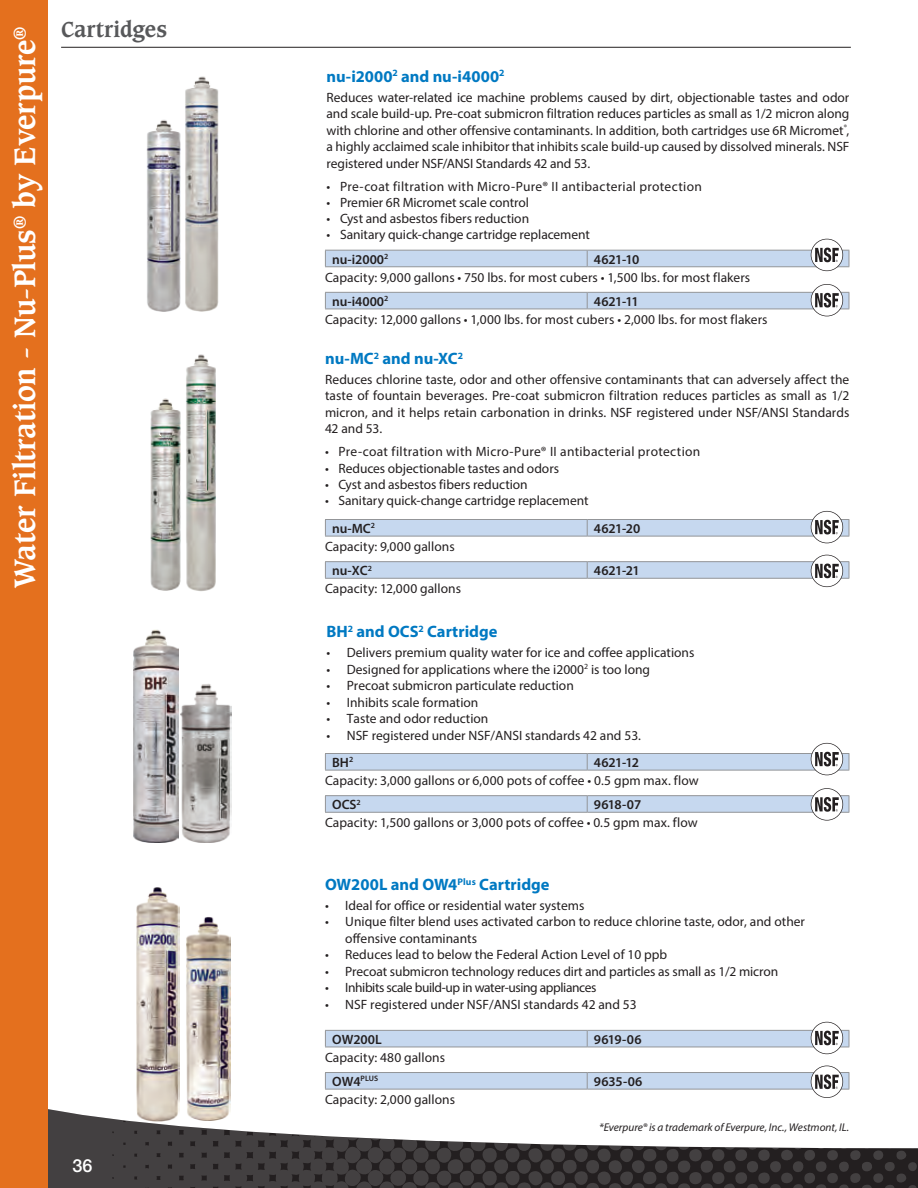
<style>
.page{position:relative;width:918px;height:1188px;background:#fff}
.page>*{position:absolute;margin:0;border:0;box-sizing:border-box;transform-origin:0 0}
.Top_Bar_Heading{font:700 28.5px "Caxton Std";letter-spacing:-.01em;color:#fff}
.subheaders{font:700 21px "Caxton Std";color:#57585a}
.t1{font:500 18px "Helvetica Neue LT Pro";color:#fff}
.Product_Name{font:700 16.5px "Myriad Pro";color:#0079c2}
.description_copy{font:13.5px/16.5px "Myriad Pro";color:#231f20;text-align:justify}
.description_copy-2{font:13.5px "Myriad Pro";letter-spacing:.02em;color:#231f20}
.Part_Number{font:600 13.5px "Myriad Pro";color:#231f20}
.description_copy-3{font:13.5px "Myriad Pro";letter-spacing:-.03em;color:#231f20}
.sidenote{font:italic 11.25px "Myriad Pro";color:#231f20}
.Part_Number-2{font:600 7.8px "Myriad Pro";color:#231f20}
.s1{font-size:13.5px}
</style>
<div class="page">
<div style="left:0;top:0;width:47px;height:1188px;background:#e4701e"></div>
<img style="left:185px;top:76px;width:34px;height:235px">
<img style="left:147px;top:120px;width:34px;height:191px">
<img style="left:186px;top:354px;width:30px;height:237px">
<img style="left:150px;top:398px;width:30px;height:193px">
<img style="left:180px;top:684px;width:51px;height:159px">
<img style="left:134px;top:629px;width:44px;height:214px">
<img style="left:136px;top:887px;width:44px;height:179px">
<img style="left:186px;top:917px;width:44px;height:149px">
<hr style="left:61px;top:47px;width:790px;height:1px;background:#231f20">
<svg style="left:325px;top:1022px;width:525px;height:32px"></svg>
<svg style="left:47px;top:1066px;width:871px;height:122px"></svg>
<svg style="left:325px;top:743px;width:525px;height:32px"></svg>
<svg style="left:325px;top:788px;width:525px;height:33px"></svg>
<svg style="left:325px;top:511px;width:525px;height:32px"></svg>
<svg style="left:325px;top:555px;width:525px;height:32px"></svg>
<svg style="left:325px;top:239px;width:525px;height:32px"></svg>
<svg style="left:325px;top:284px;width:525px;height:32px"></svg>
<p class="Top_Bar_Heading" style="left:7px;top:588px;width:563px;rotate:-90deg">Water Filtration - Nu-Plus<sup>®</sup> by Everpure<sup>®</sup></p>
<p class="subheaders" style="left:61px;top:17px;width:107px">Cartridges</p>
<h3 class="t1" style="left:72px;top:1155px;width:22px">36</h3>
<p class="Product_Name" style="left:327px;top:66px;width:179px">nu-i2000<sup>2</sup> and nu-i4000<sup>2</sup></p>
<p class="description_copy" style="left:327px;top:89px;width:524px">Reduces water-related ice machine problems caused by dirt, objectionable tastes and odor and scale build-up. Pre-coat submicron filtration reduces particles as small as 1/2 micron along with chlorine and other offensive contaminants. In addition, both cartridges use 6R Micromet<sup>®</sup>, a highly acclaimed scale inhibitor that inhibits scale build-up caused by dissolved minerals. NSF registered under NSF/ANSI Standards 42 and 53.</p>
<p class="description_copy-2" style="left:327px;top:178px;width:377px">• Pre-coat filtration with Micro-Pure® II antibacterial protection</p>
<p class="description_copy" style="left:327px;top:194px;width:204px">• Premier 6R Micromet scale control</p>
<p class="description_copy" style="left:327px;top:210px;width:204px">• Cyst and asbestos fibers reduction</p>
<p class="description_copy" style="left:327px;top:226px;width:265px">• Sanitary quick-change cartridge replacement</p>
<p class="Part_Number" style="left:332px;top:250px;width:58px">nu-i2000<sup>2</sup></p>
<p class="Part_Number" style="left:594px;top:250px;width:47px">4621-10</p>
<p class="description_copy" style="left:325px;top:269px;width:427px">Capacity: 9,000 gallons • 750 lbs. for most cubers • 1,500 lbs. for most flakers</p>
<p class="Part_Number" style="left:332px;top:293px;width:58px">nu-i4000<sup>2</sup></p>
<p class="Part_Number" style="left:594px;top:293px;width:46px">4621-11</p>
<p class="description_copy" style="left:325px;top:311px;width:444px">Capacity: 12,000 gallons • 1,000 lbs. for most cubers • 2,000 lbs. for most flakers</p>
<p class="Product_Name" style="left:325px;top:348px;width:140px">nu-MC<sup>2</sup> and nu-XC<sup>2</sup></p>
<p class="description_copy" style="left:325px;top:371px;width:526px">Reduces chlorine taste, odor and other offensive contaminants that can adversely affect the taste of fountain beverages. Pre-coat submicron filtration reduces particles as small as 1/2 micron, and it helps retain carbonation in drinks. NSF registered under NSF/ANSI Standards 42 and 53.</p>
<p class="description_copy-2" style="left:325px;top:443px;width:377px">• Pre-coat filtration with Micro-Pure® II antibacterial protection</p>
<p class="description_copy" style="left:325px;top:460px;width:236px">• Reduces objectionable tastes and odors</p>
<p class="description_copy" style="left:325px;top:476px;width:204px">• Cyst and asbestos fibers reduction</p>
<p class="description_copy" style="left:325px;top:492px;width:265px">• Sanitary quick-change cartridge replacement</p>
<p class="Part_Number" style="left:332px;top:520px;width:44px">nu-MC<sup>2</sup></p>
<p class="Part_Number" style="left:594px;top:520px;width:48px">4621-20</p>
<p class="Part_Number" style="left:332px;top:562px;width:41px">nu-XC<sup>2</sup></p>
<p class="Part_Number" style="left:594px;top:562px;width:47px">4621-21</p>
<p class="description_copy" style="left:325px;top:538px;width:131px">Capacity: 9,000 gallons</p>
<p class="description_copy" style="left:325px;top:580px;width:138px">Capacity: 12,000 gallons</p>
<p class="Product_Name" style="left:327px;top:621px;width:173px">BH<sup>2</sup> and OCS<sup>2</sup> Cartridge</p>
<p class="description_copy" style="left:327px;top:644px;width:369px">• Delivers premium quality water for ice and coffee applications</p>
<p class="description_copy" style="left:327px;top:661px;width:325px">• Designed for applications where the i2000<sup>2</sup> is too long</p>
<p class="description_copy" style="left:327px;top:677px;width:249px">• Precoat submicron particulate reduction</p>
<p class="description_copy" style="left:327px;top:694px;width:153px">• Inhibits scale formation</p>
<p class="description_copy" style="left:327px;top:710px;width:163px">• Taste and odor reduction</p>
<p class="description_copy" style="left:327px;top:727px;width:316px">• NSF registered under NSF/ANSI standards 42 and 53.</p>
<p class="Part_Number" style="left:332px;top:754px;width:23px">BH<sup>2</sup></p>
<p class="Part_Number" style="left:594px;top:754px;width:47px">4621-12</p>
<p class="Part_Number" style="left:332px;top:796px;width:30px">OCS<sup>2</sup></p>
<p class="Part_Number" style="left:594px;top:796px;width:49px">9618-07</p>
<p class="description_copy" style="left:325px;top:772px;width:375px">Capacity: 3,000 gallons or 6,000 pots of coffee • 0.5 gpm max. flow</p>
<p class="description_copy" style="left:325px;top:814px;width:374px">Capacity: 1,500 gallons or 3,000 pots of coffee • 0.5 gpm max. flow</p>
<p class="Product_Name" style="left:325px;top:874px;width:226px">OW200L and OW4<sup>Plus</sup> Cartridge</p>
<p class="description_copy" style="left:325px;top:897px;width:261px">• Ideal for office or residential water systems</p>
<p class="description_copy" style="left:345px;top:913px;width:461px;text-indent:-20px">• Unique filter blend uses activated carbon to reduce chlorine taste, odor, and other offensive contaminants</p>
<p class="description_copy" style="left:325px;top:946px;width:344px">• Reduces lead to below the Federal Action Level of 10 ppb</p>
<p class="description_copy" style="left:325px;top:963px;width:455px">• Precoat submicron technology reduces dirt and particles as small as 1/2 micron</p>
<p class="description_copy-3" style="left:325px;top:980px;width:273px">• Inhibits scale build-up in water-using appliances</p>
<p class="description_copy" style="left:325px;top:996px;width:313px">• NSF registered under NSF/ANSI standards 42 and 53</p>
<p class="Part_Number" style="left:332px;top:1031px;width:51px">OW200L</p>
<p class="Part_Number" style="left:594px;top:1031px;width:49px">9619-06</p>
<p class="Part_Number-2" style="left:332px;top:1074px;width:48px"><span class="s1">OW4</span>PLUS</p>
<p class="Part_Number" style="left:594px;top:1073px;width:50px">9635-06</p>
<p class="description_copy" style="left:325px;top:1049px;width:122px">Capacity: 480 gallons</p>
<p class="description_copy" style="left:325px;top:1091px;width:132px">Capacity: 2,000 gallons</p>
<p class="sidenote" style="left:599px;top:1120px;width:252px">*Everpure® is a trademark of Everpure, Inc., Westmont, IL.</p>
</div>
